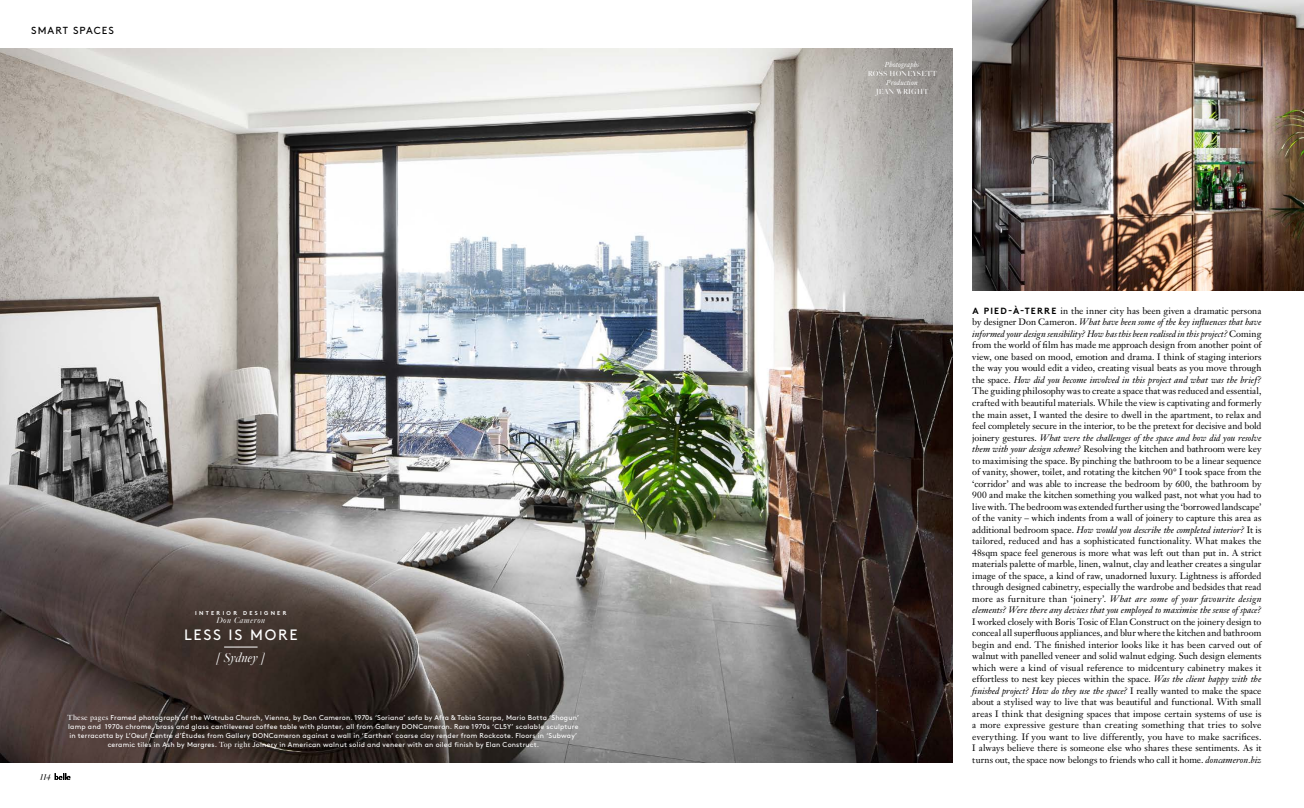
<style>
.page{position:relative;width:1304px;height:808px;background:#fff}
.page>*{position:absolute;margin:0;border:0;box-sizing:border-box;transform-origin:0 0}
.t1{font:15px "Brown Std";letter-spacing:.12em;color:#fff}
.t2{font:14px "Genath Display Ita";letter-spacing:-.01em;color:#fff}
.t3{font:10.2px "Brown Std";letter-spacing:.105em;color:#000}
.t4{font:9.2px/11.5px "Janson Text LT Std";letter-spacing:-.005em;color:#000;text-align:justify}
.t5{font:9.2px "Genath Display Ita";color:#000}
.t6{font:9px "Genath Display Ita";letter-spacing:.05em;color:#fff}
.t7{font:8px "Genath Display";letter-spacing:.03em;color:#fff}
.t8{font:italic 8px "Genath";letter-spacing:.02em;color:#fff}
.t9{font:7px/9px "Brown Std";letter-spacing:.025em;color:#fff;text-align:center}
.t10{font:700 5.6px "Brown Std";letter-spacing:.41em;color:#fff}
.s1{font-family:"Genath";font-size:8px}
.s2{font-family:"Brown Std";font-weight:700;font-size:9px}
.s3{font-style:italic}
</style>
<div class="page">
<img style="left:0;top:48px;width:952px;height:714px">
<img style="left:972px;top:0;width:332px;height:291px">
<hr style="left:224px;top:647px;width:34px;height:1px;background:#fff">
<img style="left:54px;top:773px;width:17px;height:7px">
<p class="t3" style="left:31px;top:25px;width:84px">SMART SPACES</p>
<p class="t10" style="left:195px;top:609px;width:93px">INTERIOR DESIGNER</p>
<p class="t6" style="left:216px;top:614px;width:51px">Don Cameron</p>
<h1 class="t1" style="left:184px;top:626px;width:115px">LESS IS MORE</h1>
<h2 class="t2" style="left:217px;top:648px;width:50px">[ Sydney ]</h2>
<p class="t5" style="left:39px;top:771px;width:13px">114</p>
<p class="t9" style="left:68px;top:713px;width:513px"><span class="s1">These pages</span> Framed photograph of the Wotruba Church, Vienna, by Don Cameron. 1970s ‘Soriana’ sofa by Afra &amp; Tobia Scarpa, Mario Botta ‘Shogun’ lamp and 1970s chrome, brass and glass cantilevered coffee table with planter, all from Gallery DONCameron. Rare 1970s ‘CL5Y’ scalable sculpture in terracotta by L’Oeuf Centre d’Études from Gallery DONCameron against a wall in ‘Earthen’ coarse clay render from Rockcote. Floors in ‘Subway’ ceramic tiles in Ash by Margres. <span class="s1">Top right</span> Joinery in American walnut solid and veneer with an oiled finish by Elan Construct.</p>
<p class="t8" style="left:885px;top:58px;width:36px">Photographs</p>
<p class="t7" style="left:868px;top:69px;width:71px">ROSS HONEYSETT</p>
<p class="t8" style="left:886px;top:76px;width:33px">Production</p>
<p class="t7" style="left:876px;top:87px;width:54px">JEAN WRIGHT</p>
<p class="t4" style="left:972px;top:305px;width:291px"><span class="s2">A PIED-À-TERRE</span> in the inner city has been given a dramatic persona by designer Don Cameron. <span class="s3">What have been some of the key influences that have informed your design sensibility? How has this been realised in this project?</span> Coming from the world of film has made me approach design from another point of view, one based on mood, emotion and drama. I think of staging interiors the way you would edit a video, creating visual beats as you move through the space. <span class="s3">How did you become involved in this project and what was the brief?<br></span>The guiding philosophy was to create a space that was reduced and essential, crafted with beautiful materials. While the view is captivating and formerly the main asset, I wanted the desire to dwell in the apartment, to relax and feel completely secure in the interior, to be the pretext for decisive and bold joinery gestures. <span class="s3">What were the challenges of the space and how did you resolve them with your design scheme?</span> Resolving the kitchen and bathroom were key to maximising the space. By pinching the bathroom to be a linear sequence of vanity, shower, toilet, and rotating the kitchen 90° I took space from the ‘corridor’ and was able to increase the bedroom by 600, the bathroom by 900 and make the kitchen something you walked past, not what you had to live with. The bedroom was extended further using the ‘borrowed landscape’ of the vanity – which indents from a wall of joinery to capture this area as additional bedroom space. <span class="s3">How would you describe the completed interior?</span> It is tailored, reduced and has a sophisticated functionality. What makes the 48sqm space feel generous is more what was left out than put in. A strict materials palette of marble, linen, walnut, clay and leather creates a singular image of the space, a kind of raw, unadorned luxury. Lightness is afforded through designed cabinetry, especially the wardrobe and bedsides that read more as furniture than ‘joinery’. <span class="s3">What are some of your favourite design elements? Were there any devices that you employed to maximise the sense of space?</span></p>
<p class="t4" style="left:972px;top:615px;width:291px">I worked closely with Boris Tosic of Elan Construct on the joinery design to conceal all superfluous appliances, and blur where the kitchen and bathroom begin and end. The finished interior looks like it has been carved out of walnut with panelled veneer and solid walnut edging. Such design elements which were a kind of visual reference to midcentury cabinetry makes it effortless to nest key pieces within the space. <span class="s3">Was the client happy with the finished project? How do they use the space?</span> I really wanted to make the space about a stylised way to live that was beautiful and functional. With small areas I think that designing spaces that impose certain systems of use is a more expressive gesture than creating something that tries to solve everything. If you want to live differently, you have to make sacrifices.<br>I always believe there is someone else who shares these sentiments. As it turns out, the space now belongs to friends who call it home. <span class="s3">doncameron.biz</span></p>
</div>
